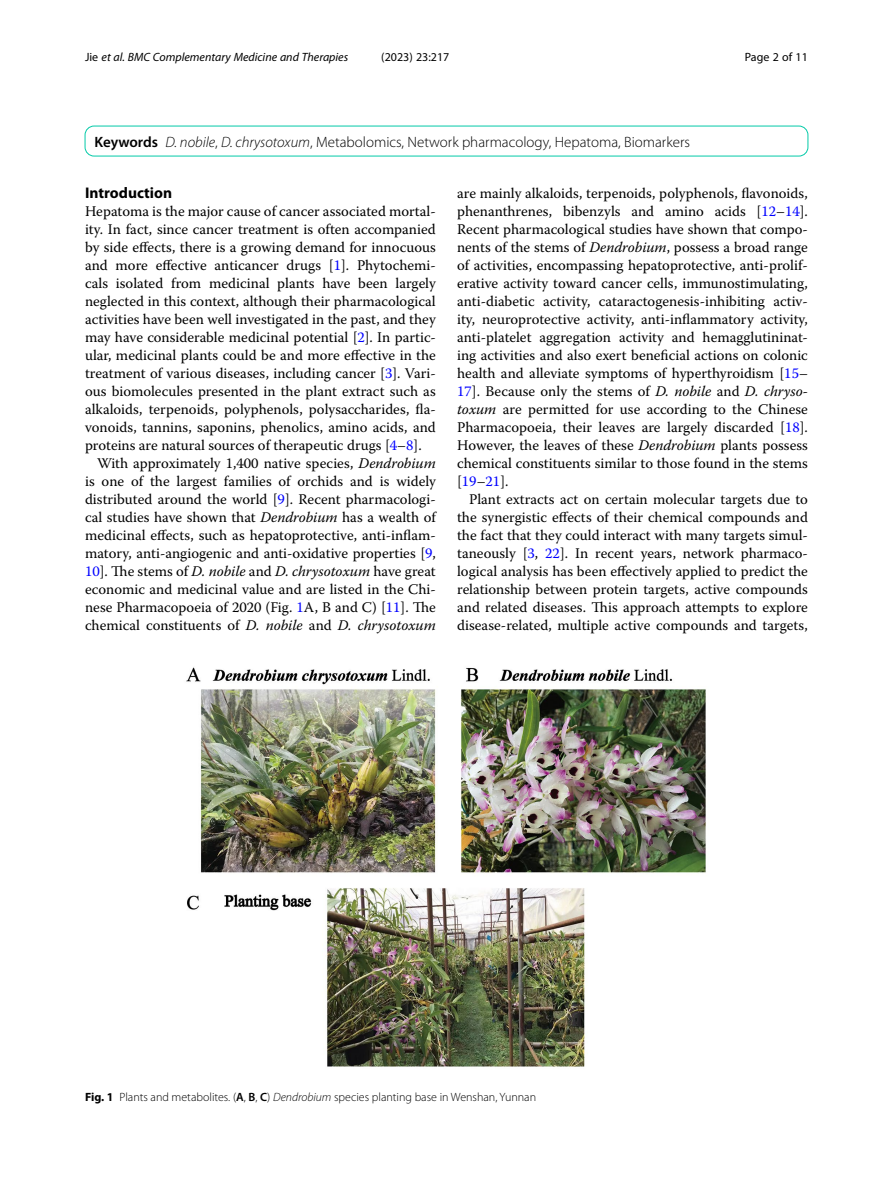
<style>
.page{position:relative;width:893px;height:1191px;background:#fff}
.page>*{position:absolute;margin:0;border:0;box-sizing:border-box;transform-origin:0 0}
.Head_1{font:700 15.45px "Myriad Pro";color:#000}
.Keyword_Text{font:300 15px "Myriad Pro";color:#000}
.Body_Text_Indent{font:14.7px/18px "Warnock Pro";color:#000;text-align:justify}
.Body_Text{font:14.7px/18px "Warnock Pro";color:#000;text-align:justify}
.Figure_Caption{font:300 12px "Myriad Pro";color:#000}
.t1{font:italic 12px "Myriad Pro";color:#000}
.t2{font:12px "Myriad Pro";color:#000}
.s1{font-style:normal}
.s2{font-weight:600}
.s3{font-style:italic}
.s4{color:#00f}
.s5{font-weight:700}
</style>
<div class="page">
<div style="left:85px;top:126px;width:723px;height:30px;border:1px solid #04caa8;border-radius:9px"></div>
<img style="left:186px;top:667px;width:520px;height:400px">
<p class="t1" style="left:85px;top:50px;width:265px"><span class="s1">Jie</span> et al. BMC Complementary Medicine and Therapies</p>
<p class="t2" style="left:381px;top:50px;width:70px">(2023) 23:217</p>
<p class="t2" style="left:745px;top:50px;width:65px">Page 2 of 11</p>
<p class="Keyword_Text" style="left:94px;top:133px;width:597px"><span class="s2">Keywords</span> <span class="s3">D. nobile</span>, <span class="s3">D. chrysotoxum</span>, Metabolomics, Network pharmacology, Hepatoma, Biomarkers</p>
<p class="Head_1" style="left:85px;top:183px;width:89px">Introduction</p>
<p class="Body_Text" style="left:85px;top:202px;width:352px">Hepatoma is the major cause of cancer associated mortal&shy;ity. In fact, since cancer treatment is often accompanied by side effects, there is a growing demand for innocuous and more effective anticancer drugs [<span class="s4">1</span>]. Phytochemi&shy;cals isolated from medicinal plants have been largely neglected in this context, although their pharmacological activities have been well investigated in the past, and they may have considerable medicinal potential [<span class="s4">2</span>]. In partic&shy;ular, medicinal plants could be and more effective in the treatment of various diseases, including cancer [<span class="s4">3</span>]. Vari&shy;ous biomolecules presented in the plant extract such as alkaloids, terpenoids, polyphenols, polysaccharides, fla&shy;vonoids, tannins, saponins, phenolics, amino acids, and proteins are natural sources of therapeutic drugs [<span class="s4">4</span>–<span class="s4">8</span>].</p>
<p class="Body_Text_Indent" style="left:85px;top:454px;width:352px;text-indent:12px">With approximately 1,400 native species, <span class="s3">Dendrobium </span>is one of the largest families of orchids and is widely distributed around the world [<span class="s4">9</span>]. Recent pharmacologi&shy;cal studies have shown that <span class="s3">Dendrobium</span> has a wealth of medicinal effects, such as hepatoprotective, anti-inflam&shy;matory, anti-angiogenic and anti-oxidative properties [<span class="s4">9</span>, <span class="s4">10</span>]. The stems of <span class="s3">D. nobile</span> and <span class="s3">D. chrysotoxum</span> have great economic and medicinal value and are listed in the Chi&shy;nese Pharmacopoeia of 2020 (Fig. <span class="s4">1</span>A, B and C) [<span class="s4">11</span>]. The chemical constituents of <span class="s3">D. nobile</span> and <span class="s3">D. chrysotoxum</span></p>
<p class="Body_Text_Indent" style="left:457px;top:184px;width:352px">are mainly alkaloids, terpenoids, polyphenols, flavonoids, phenanthrenes, bibenzyls and amino acids [<span class="s4">12</span>–<span class="s4">14</span>].<br>Recent pharmacological studies have shown that compo&shy;nents of the stems of <span class="s3">Dendrobium</span>, possess a broad range of activities, encompassing hepatoprotective, anti-prolif&shy;erative activity toward cancer cells, immunostimulating, anti-diabetic activity, cataractogenesis-inhibiting activ&shy;ity, neuroprotective activity, anti-inflammatory activity, anti-platelet aggregation activity and hemagglutininat&shy;ing activities and also exert beneficial actions on colonic health and alleviate symptoms of hyperthyroidism [<span class="s4">15</span>– <span class="s4">17</span>]. Because only the stems of <span class="s3">D. nobile</span> and <span class="s3">D. chryso&shy;toxum</span> are permitted for use according to the Chinese Pharmacopoeia, their leaves are largely discarded [<span class="s4">18</span>].<br>However, the leaves of these <span class="s3">Dendrobium</span> plants possess chemical constituents similar to those found in the stems [<span class="s4">19</span>–<span class="s4">21</span>].</p>
<p class="Body_Text_Indent" style="left:457px;top:490px;width:352px;text-indent:12px">Plant extracts act on certain molecular targets due to the synergistic effects of their chemical compounds and the fact that they could interact with many targets simul&shy;taneously [<span class="s4">3</span>, <span class="s4">22</span>]. In recent years, network pharmaco&shy;logical analysis has been effectively applied to predict the relationship between protein targets, active compounds and related diseases. This approach attempts to explore disease-related, multiple active compounds and targets,</p>
<p class="Figure_Caption" style="left:85px;top:1090px;width:453px"><span class="s5">Fig. 1</span> Plants and metabolites. (<span class="s2">A</span>, <span class="s2">B</span>, <span class="s2">C</span>) <span class="s3">Dendrobium</span> species planting base in Wenshan, Yunnan</p>
</div>
